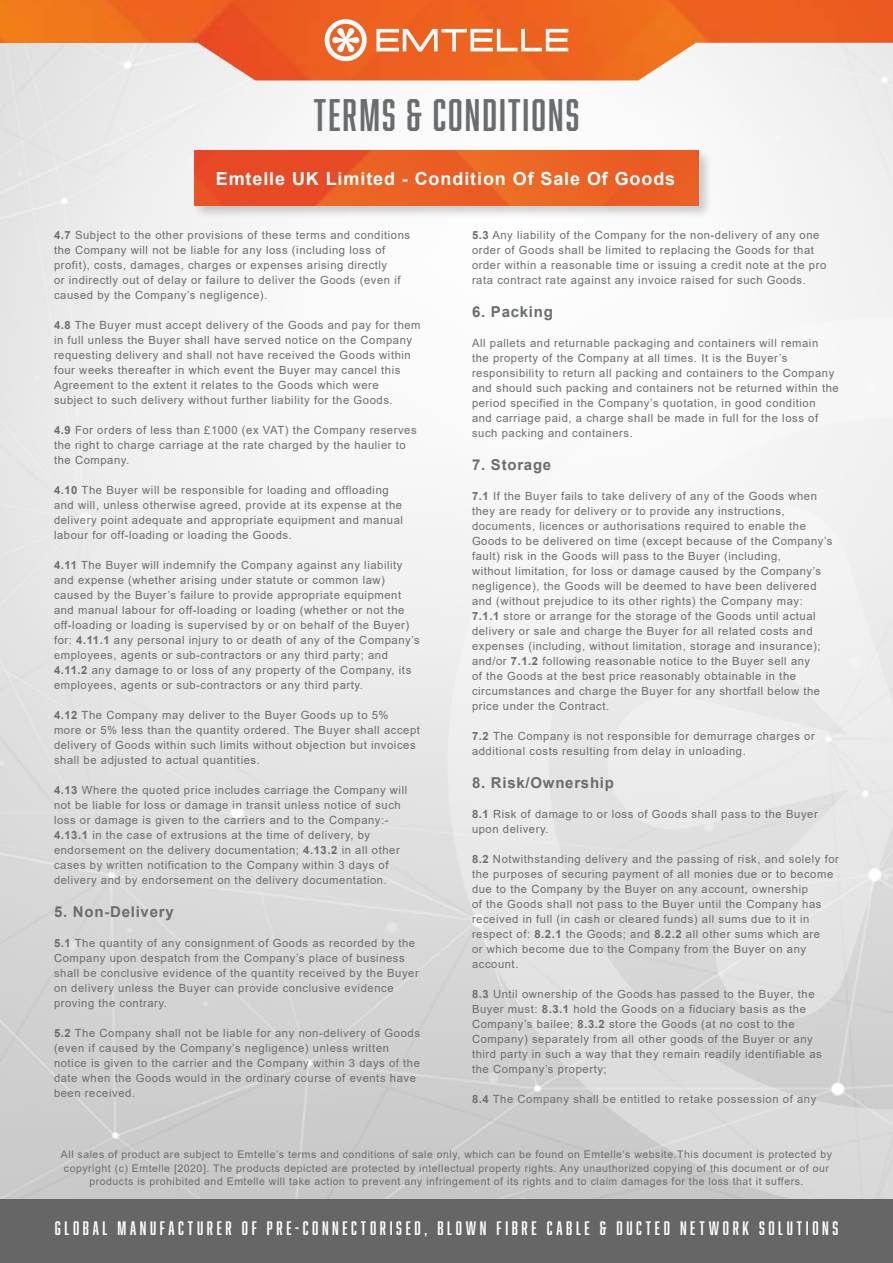
<style>
.page{position:relative;width:893px;height:1263px;background:#fff}
.page>*{position:absolute;margin:0;border:0;box-sizing:border-box;transform-origin:0 0}
.t1{font:42px "Abolition";letter-spacing:.05em;color:#696d6f}
.t2{font:18px "Abolition";letter-spacing:.205em;color:#fff}
.t3{font:700 18px "Arial";letter-spacing:.05em;color:#fff}
.t4{font:700 15px "Arial";letter-spacing:.05em;color:#696d6f}
.t5{font:11.25px/15px "Arial";letter-spacing:.05em;color:#696d6f}
.t6{font:10.5px/13.5px "Arial";letter-spacing:.05em;color:#696d6f;text-align:center}
.s1{font-weight:700}
</style>
<div class="page">
<img style="left:0;top:80px;width:893px;height:1120px">
<img style="left:0;top:0;width:893px;height:80px">
<svg style="left:448px;top:317px;width:445px;height:883px"></svg>
<div style="left:0;top:1200px;width:893px;height:63px;background:#666"></div>
<svg style="left:325px;top:19px;width:42px;height:42px"></svg>
<svg style="left:376px;top:29px;width:192px;height:22px"></svg>
<div style="left:193px;top:149px;width:520px;height:71px;background:#000;opacity:.2"></div>
<img style="left:195px;top:151px;width:503px;height:54px">
<h1 class="t1" style="left:314px;top:91px;width:267px">TERMS &amp; CONDITIONS</h1>
<h2 class="t3" style="left:216px;top:166px;width:461px">Emtelle UK Limited - Condition Of Sale Of Goods</h2>
<p class="t5" style="left:54px;top:227px;width:358px"><span class="s1">4.7</span> Subject to the other provisions of these terms and conditions the Company will not be liable for any loss (including loss of profit), costs, damages, charges or expenses arising directly<br>or indirectly out of delay or failure to deliver the Goods (even if caused by the Company’s negligence).</p>
<p class="t5" style="left:54px;top:317px;width:368px"><span class="s1">4.8</span> The Buyer must accept delivery of the Goods and pay for them in full unless the Buyer shall have served notice on the Company requesting delivery and shall not have received the Goods within four weeks thereafter in which event the Buyer may cancel this Agreement to the extent it relates to the Goods which were<br>subject to such delivery without further liability for the Goods.</p>
<p class="t5" style="left:54px;top:422px;width:364px"><span class="s1">4.9</span> For orders of less than £1000 (ex VAT) the Company reserves the right to charge carriage at the rate charged by the haulier to the Company.</p>
<p class="t5" style="left:54px;top:482px;width:350px"><span class="s1">4.10</span> The Buyer will be responsible for loading and offloading and will, unless otherwise agreed, provide at its expense at the delivery point adequate and appropriate equipment and manual labour for off-loading or loading the Goods.</p>
<p class="t5" style="left:54px;top:557px;width:367px"><span class="s1">4.11</span> The Buyer will indemnify the Company against any liability and expense (whether arising under statute or common law) caused by the Buyer’s failure to provide appropriate equipment and manual labour for off-loading or loading (whether or not the off-loading or loading is supervised by or on behalf of the Buyer) for: <span class="s1">4.11.1</span> any personal injury to or death of any of the Company’s employees, agents or sub-contractors or any third party; and <span class="s1">4.11.2</span> any damage to or loss of any property of the Company, its employees, agents or sub-contractors or any third party.</p>
<p class="t5" style="left:54px;top:707px;width:367px"><span class="s1">4.12</span> The Company may deliver to the Buyer Goods up to 5%<br>more or 5% less than the quantity ordered. The Buyer shall accept delivery of Goods within such limits without objection but invoices shall be adjusted to actual quantities.</p>
<p class="t5" style="left:54px;top:782px;width:355px"><span class="s1">4.13</span> Where the quoted price includes carriage the Company will not be liable for loss or damage in transit unless notice of such loss or damage is given to the carriers and to the Company:- <span class="s1">4.13.1</span> in the case of extrusions at the time of delivery, by endorsement on the delivery documentation; <span class="s1">4.13.2</span> in all other cases by written notification to the Company within 3 days of delivery and by endorsement on the delivery documentation.</p>
<h3 class="t4" style="left:54px;top:901px;width:121px">5. Non-Delivery</h3>
<p class="t5" style="left:54px;top:935px;width:366px"><span class="s1">5.1</span> The quantity of any consignment of Goods as recorded by the Company upon despatch from the Company’s place of business shall be conclusive evidence of the quantity received by the Buyer on delivery unless the Buyer can provide conclusive evidence proving the contrary.</p>
<p class="t5" style="left:54px;top:1025px;width:368px"><span class="s1">5.2</span> The Company shall not be liable for any non-delivery of Goods (even if caused by the Company’s negligence) unless written notice is given to the carrier and the Company within 3 days of the date when the Goods would in the ordinary course of events have been received.</p>
<p class="t5" style="left:472px;top:227px;width:356px"><span class="s1">5.3</span> Any liability of the Company for the non-delivery of any one order of Goods shall be limited to replacing the Goods for that order within a reasonable time or issuing a credit note at the pro rata contract rate against any invoice raised for such Goods.</p>
<h3 class="t4" style="left:472px;top:301px;width:82px">6. Packing</h3>
<p class="t5" style="left:472px;top:335px;width:368px">All pallets and returnable packaging and containers will remain<br>the property of the Company at all times. It is the Buyer’s responsibility to return all packing and containers to the Company and should such packing and containers not be returned within the period specified in the Company’s quotation, in good condition<br>and carriage paid, a charge shall be made in full for the loss of such packing and containers.</p>
<h3 class="t4" style="left:472px;top:454px;width:81px">7. Storage</h3>
<p class="t5" style="left:472px;top:488px;width:362px"><span class="s1">7.1</span> If the Buyer fails to take delivery of any of the Goods when they are ready for delivery or to provide any instructions, documents, licences or authorisations required to enable the Goods to be delivered on time (except because of the Company’s fault) risk in the Goods will pass to the Buyer (including,<br>without limitation, for loss or damage caused by the Company’s negligence), the Goods will be deemed to have been delivered and (without prejudice to its other rights) the Company may:<br><span class="s1">7.1.1</span> store or arrange for the storage of the Goods until actual delivery or sale and charge the Buyer for all related costs and expenses (including, without limitation, storage and insurance); and/or <span class="s1">7.1.2</span> following reasonable notice to the Buyer sell any<br>of the Goods at the best price reasonably obtainable in the circumstances and charge the Buyer for any shortfall below the price under the Contract.</p>
<p class="t5" style="left:472px;top:728px;width:344px"><span class="s1">7.2</span> The Company is not responsible for demurrage charges or additional costs resulting from delay in unloading.</p>
<h3 class="t4" style="left:472px;top:772px;width:144px">8. Risk/Ownership</h3>
<p class="t5" style="left:472px;top:806px;width:347px"><span class="s1">8.1</span> Risk of damage to or loss of Goods shall pass to the Buyer upon delivery.</p>
<p class="t5" style="left:472px;top:851px;width:368px"><span class="s1">8.2</span> Notwithstanding delivery and the passing of risk, and solely for the purposes of securing payment of all monies due or to become due to the Company by the Buyer on any account, ownership<br>of the Goods shall not pass to the Buyer until the Company has received in full (in cash or cleared funds) all sums due to it in respect of: <span class="s1">8.2.1</span> the Goods; and <span class="s1">8.2.2</span> all other sums which are<br>or which become due to the Company from the Buyer on any account.</p>
<p class="t5" style="left:472px;top:986px;width:351px"><span class="s1">8.3</span> Until ownership of the Goods has passed to the Buyer, the Buyer must: <span class="s1">8.3.1</span> hold the Goods on a fiduciary basis as the Company’s bailee; <span class="s1">8.3.2</span> store the Goods (at no cost to the Company) separately from all other goods of the Buyer or any third party in such a way that they remain readily identifiable as the Company’s property;</p>
<p class="t5" style="left:472px;top:1091px;width:346px"><span class="s1">8.4</span> The Company shall be entitled to retake possession of any</p>
<p class="t6" style="left:61px;top:1148px;width:772px">All sales of product are subject to Emtelle’s terms and conditions of sale only, which can be found on Emtelle’s website.This document is protected by copyright (c) Emtelle [2020]. The products depicted are protected by intellectual property rights. Any unauthorized copying of this document or of our products is prohibited and Emtelle will take action to prevent any infringement of its rights and to claim damages for the loss that it suffers.</p>
<h2 class="t2" style="left:55px;top:1218px;width:785px">GLOBAL MANUFACTURER OF PRE-CONNECTORISED, BLOWN FIBRE CABLE &amp; DUCTED NETWORK SOLUTIONS</h2>
</div>
